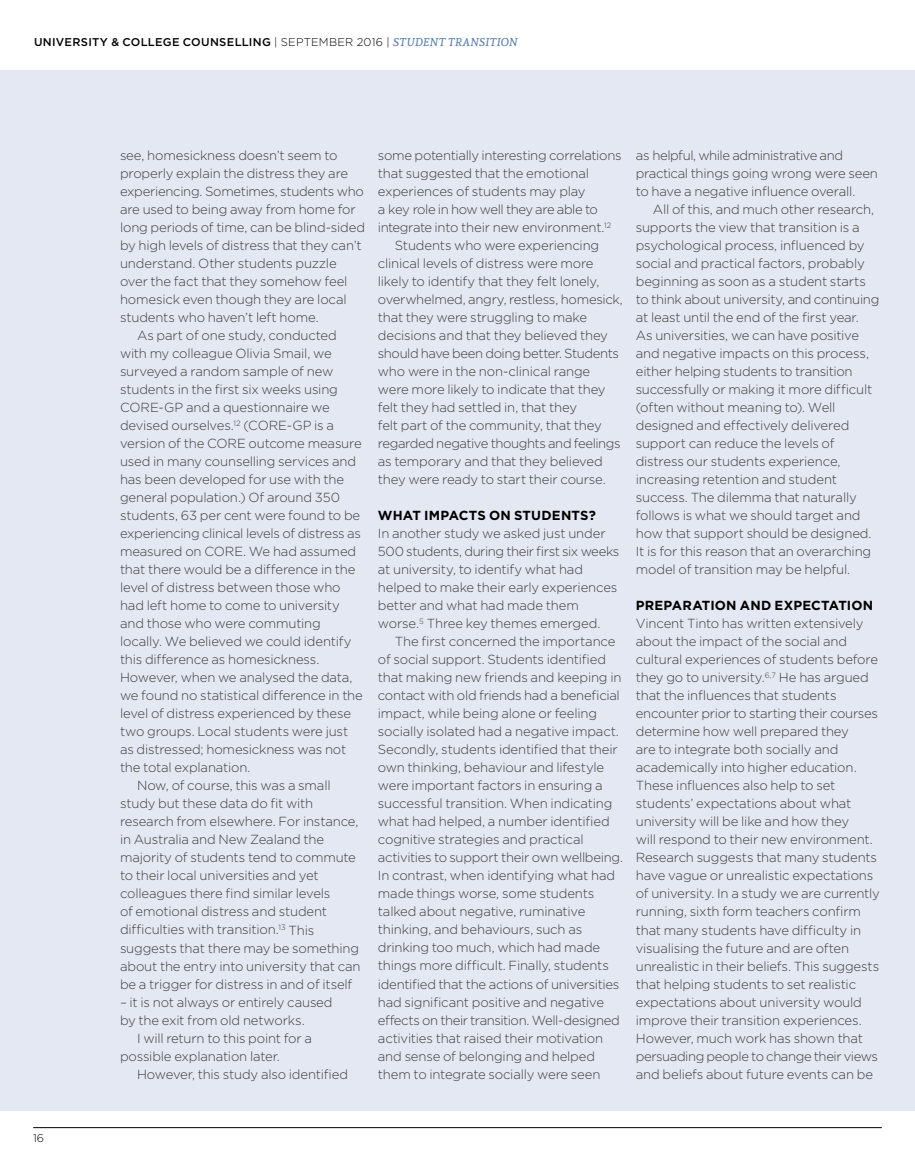
<style>
.page{position:relative;width:915px;height:1170px;background:#fff}
.page>*{position:absolute;margin:0;border:0;box-sizing:border-box;transform-origin:0 0}
.t1{font:300 13.2px/18px "Gotham";letter-spacing:-.015em;color:#3c3c3b}
.t2{font:700 13.2px "Gotham";letter-spacing:.01em;color:#000}
.t3{font:300 13.2px "Gotham";letter-spacing:-.035em;color:#3c3c3b}
.t4{font:500 11.25px "Gotham";letter-spacing:.025em;color:#000}
.t5{font:300 11.25px "Gotham";color:#000}
.s1{font-weight:300}
.s2{font-family:"Andada";font-weight:400;font-style:italic;color:#537aad}
</style>
<div class="page">
<hr style="left:33px;top:1127px;width:848px;height:1px;background:#000">
<div style="left:0;top:70px;width:914px;height:1040px;background:#e4e8f3"></div>
<p class="t4" style="left:34px;top:35px;width:484px">UNIVERSITY &amp; COLLEGE COUNSELLING <span class="s1">| SEPTEMBER 2016 |</span> <span class="s2">STUDENT TRANSITION</span></p>
<p class="t5" style="left:33px;top:1131px;width:12px">16</p>
<p class="t1" style="left:120px;top:146px;width:219px">see, homesickness doesn’t seem to</p>
<p class="t1" style="left:120px;top:164px;width:229px">properly explain the distress they are</p>
<p class="t1" style="left:120px;top:182px;width:245px">experiencing. Sometimes, students who</p>
<p class="t1" style="left:120px;top:200px;width:237px">are used to being away from home for</p>
<p class="t1" style="left:120px;top:218px;width:246px">long periods of time, can be blind-sided</p>
<p class="t1" style="left:120px;top:236px;width:243px">by high levels of distress that they can’t</p>
<p class="t1" style="left:120px;top:254px;width:218px">understand. Other students puzzle</p>
<p class="t1" style="left:120px;top:272px;width:229px">over the fact that they somehow feel</p>
<p class="t1" style="left:120px;top:290px;width:228px">homesick even though they are local</p>
<p class="t1" style="left:120px;top:308px;width:200px">students who haven’t left home.</p>
<p class="t1" style="left:137px;top:326px;width:201px">As part of one study, conducted</p>
<p class="t1" style="left:120px;top:344px;width:213px">with my colleague Olivia Smail, we</p>
<p class="t1" style="left:120px;top:362px;width:215px">surveyed a random sample of new</p>
<p class="t1" style="left:120px;top:380px;width:219px">students in the first six weeks using</p>
<p class="t1" style="left:120px;top:398px;width:211px">CORE-GP and a questionnaire we</p>
<p class="t1" style="left:120px;top:416px;width:215px">devised ourselves.<sup>12</sup> (CORE-GP is a</p>
<p class="t1" style="left:120px;top:434px;width:243px">version of the CORE outcome measure</p>
<p class="t1" style="left:120px;top:452px;width:237px">used in many counselling services and</p>
<p class="t1" style="left:120px;top:470px;width:225px">has been developed for use with the</p>
<p class="t1" style="left:120px;top:488px;width:221px">general population.) Of around 350</p>
<p class="t1" style="left:120px;top:506px;width:242px">students, 63 per cent were found to be</p>
<p class="t1" style="left:120px;top:524px;width:242px">experiencing clinical levels of distress as</p>
<p class="t1" style="left:120px;top:542px;width:238px">measured on CORE. We had assumed</p>
<p class="t1" style="left:120px;top:560px;width:237px">that there would be a difference in the</p>
<p class="t1" style="left:120px;top:578px;width:222px">level of distress between those who</p>
<p class="t1" style="left:120px;top:596px;width:221px">had left home to come to university</p>
<p class="t1" style="left:120px;top:614px;width:202px">and those who were commuting</p>
<p class="t1" style="left:120px;top:632px;width:233px">locally. We believed we could identify</p>
<p class="t1" style="left:120px;top:650px;width:201px">this difference as homesickness.</p>
<p class="t1" style="left:120px;top:668px;width:234px">However, when we analysed the data,</p>
<p class="t1" style="left:120px;top:686px;width:244px">we found no statistical difference in the</p>
<p class="t1" style="left:120px;top:704px;width:232px">level of distress experienced by these</p>
<p class="t1" style="left:120px;top:722px;width:230px">two groups. Local students were just</p>
<p class="t1" style="left:120px;top:740px;width:228px">as distressed; homesickness was not</p>
<p class="t1" style="left:120px;top:758px;width:132px">the total explanation.</p>
<p class="t1" style="left:137px;top:776px;width:195px">Now, of course, this was a small</p>
<p class="t1" style="left:120px;top:794px;width:195px">study but these data do fit with</p>
<p class="t1" style="left:120px;top:812px;width:240px">research from elsewhere. For instance,</p>
<p class="t1" style="left:120px;top:830px;width:205px">in Australia and New Zealand the</p>
<p class="t1" style="left:120px;top:848px;width:237px">majority of students tend to commute</p>
<p class="t1" style="left:120px;top:866px;width:200px">to their local universities and yet</p>
<p class="t1" style="left:120px;top:884px;width:212px">colleagues there find similar levels</p>
<p class="t1" style="left:120px;top:902px;width:209px">of emotional distress and student</p>
<p class="t1" style="left:120px;top:920px;width:196px">difficulties with transition.<sup>13</sup> This</p>
<p class="t1" style="left:120px;top:938px;width:240px">suggests that there may be something</p>
<p class="t1" style="left:120px;top:956px;width:242px">about the entry into university that can</p>
<p class="t1" style="left:120px;top:974px;width:234px">be a trigger for distress in and of itself</p>
<p class="t1" style="left:120px;top:992px;width:214px">– it is not always or entirely caused</p>
<p class="t1" style="left:120px;top:1010px;width:186px">by the exit from old networks.</p>
<p class="t1" style="left:137px;top:1028px;width:176px">I will return to this point for a</p>
<p class="t1" style="left:120px;top:1046px;width:161px">possible explanation later.</p>
<p class="t1" style="left:137px;top:1064px;width:212px">However, this study also identified</p>
<p class="t1" style="left:378px;top:146px;width:245px">some potentially interesting correlations</p>
<p class="t1" style="left:378px;top:164px;width:213px">that suggested that the emotional</p>
<p class="t1" style="left:378px;top:182px;width:209px">experiences of students may play</p>
<p class="t3" style="left:378px;top:202px;width:221px">a key role in how well they are able to</p>
<p class="t1" style="left:378px;top:218px;width:235px">integrate into their new environment.<sup>12</sup></p>
<p class="t1" style="left:395px;top:236px;width:206px">Students who were experiencing</p>
<p class="t1" style="left:378px;top:254px;width:217px">clinical levels of distress were more</p>
<p class="t1" style="left:378px;top:272px;width:223px">likely to identify that they felt lonely,</p>
<p class="t1" style="left:378px;top:290px;width:246px">overwhelmed, angry, restless, homesick,</p>
<p class="t1" style="left:378px;top:308px;width:211px">that they were struggling to make</p>
<p class="t1" style="left:378px;top:326px;width:231px">decisions and that they believed they</p>
<p class="t1" style="left:378px;top:344px;width:243px">should have been doing better. Students</p>
<p class="t1" style="left:378px;top:362px;width:214px">who were in the non-clinical range</p>
<p class="t1" style="left:378px;top:380px;width:229px">were more likely to indicate that they</p>
<p class="t1" style="left:378px;top:398px;width:200px">felt they had settled in, that they</p>
<p class="t1" style="left:378px;top:416px;width:225px">felt part of the community, that they</p>
<p class="t1" style="left:378px;top:434px;width:244px">regarded negative thoughts and feelings</p>
<p class="t1" style="left:378px;top:452px;width:226px">as temporary and that they believed</p>
<p class="t1" style="left:378px;top:470px;width:229px">they were ready to start their course.</p>
<p class="t2" style="left:378px;top:508px;width:219px">WHAT IMPACTS ON STUDENTS?</p>
<p class="t1" style="left:378px;top:524px;width:243px">In another study we asked just under 500 students, during their first six weeks at university, to identify what had helped to make their early experiences better and what had made them worse.<sup>5</sup> Three key themes emerged.</p>
<p class="t1" style="left:378px;top:632px;width:246px;text-indent:17px">The first concerned the importance of social support. Students identified that making new friends and keeping in contact with old friends had a beneficial impact, while being alone or feeling socially isolated had a negative impact.<br>Secondly, students identified that their own thinking, behaviour and lifestyle were important factors in ensuring a successful transition. When indicating what had helped, a number identified cognitive strategies and practical activities to support their own wellbeing.<br>In contrast, when identifying what had made things worse, some students talked about negative, ruminative thinking, and behaviours, such as drinking too much, which had made things more difficult. Finally, students identified that the actions of universities had significant positive and negative effects on their transition. Well-designed activities that raised their motivation and sense of belonging and helped them to integrate socially were seen</p>
<p class="t1" style="left:635px;top:146px;width:243px">as helpful, while administrative and practical things going wrong were seen to have a negative influence overall.</p>
<p class="t1" style="left:635px;top:200px;width:245px;text-indent:17px">All of this, and much other research, supports the view that transition is a psychological process, influenced by social and practical factors, probably beginning as soon as a student starts to think about university, and continuing at least until the end of the first year.<br>As universities, we can have positive and negative impacts on this process, either helping students to transition successfully or making it more difficult (often without meaning to). Well designed and effectively delivered support can reduce the levels of distress our students experience, increasing retention and student success. The dilemma that naturally follows is what we should target and how that support should be designed.<br>It is for this reason that an overarching model of transition may be helpful.</p>
<p class="t2" style="left:635px;top:597px;width:239px">PREPARATION AND EXPECTATION</p>
<p class="t1" style="left:635px;top:614px;width:245px">Vincent Tinto has written extensively about the impact of the social and cultural experiences of students before they go to university.<sup>6,7</sup> He has argued that the influences that students encounter prior to starting their courses determine how well prepared they<br>are to integrate both socially and academically into higher education.<br>These influences also help to set students’ expectations about what university will be like and how they<br>will respond to their new environment.<br>Research suggests that many students have vague or unrealistic expectations of university. In a study we are currently running, sixth form teachers confirm that many students have difficulty in visualising the future and are often unrealistic in their beliefs. This suggests that helping students to set realistic expectations about university would improve their transition experiences.<br>However, much work has shown that persuading people to change their views and beliefs about future events can be</p>
</div>
